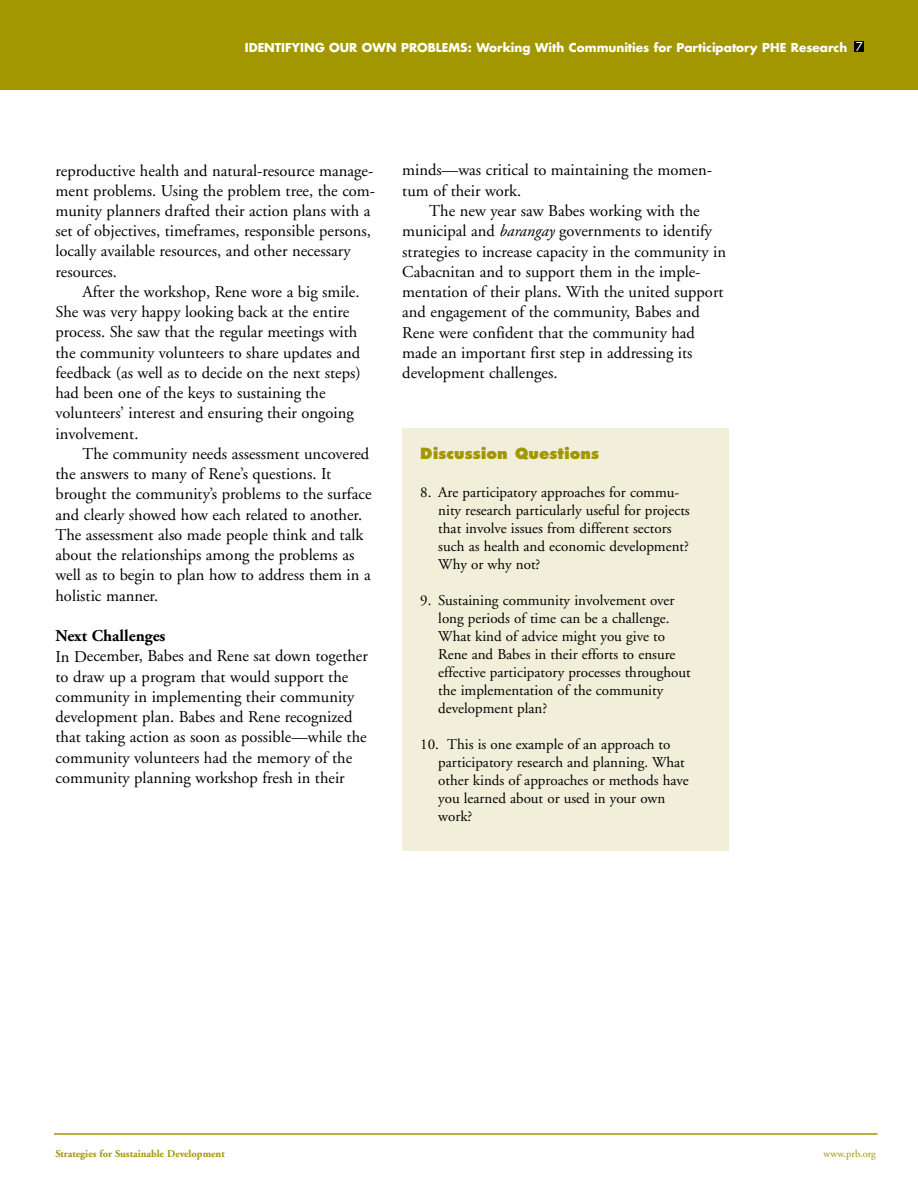
<style>
.page{position:relative;width:918px;height:1188px;background:#fff}
.page>*{position:absolute;margin:0;border:0;box-sizing:border-box;transform-origin:0 0}
.t1{font:16.5px/20.2px "Adobe Garamond";color:#000}
.t2{font:700 16.5px "Adobe Garamond";color:#000}
.t3{font:15px/18px "Adobe Garamond";color:#000}
.t4{font:800 15px "Futura";color:#a39700}
.t5{font:700 12px "Futura";color:#fff}
.t6{font:12px "Futura";color:#fff}
.t7{font:700 10.5px "Adobe Garamond";color:#a39700}
.t8{font:10.5px "Adobe Garamond";color:#a39700}
.s1{font-style:italic}
</style>
<div class="page">
<div style="left:0;top:0;width:918px;height:90px;background:#a39700"></div>
<div style="left:854px;top:41px;width:10px;height:11px;background:#000"></div>
<hr style="left:54px;top:1133px;width:824px;height:2px;background:#a39700">
<div style="left:402px;top:428px;width:327px;height:422px;background:#f1efd9"></div>
<p class="t5" style="left:245px;top:42px;width:604px">IDENTIFYING OUR OWN PROBLEMS: Working With Communities for Participatory PHE Research</p>
<p class="t6" style="left:856px;top:40px;width:8px">7</p>
<p class="t1" style="left:56px;top:162px;width:321px">reproductive health and natural-resource manage&shy;ment problems. Using the problem tree, the com&shy;munity planners drafted their action plans with a set of objectives, timeframes, responsible persons, locally available resources, and other necessary resources.</p>
<p class="t1" style="left:56px;top:283px;width:307px;text-indent:27px">After the workshop, Rene wore a big smile.<br>She was very happy looking back at the entire process. She saw that the regular meetings with the community volunteers to share updates and feedback (as well as to decide on the next steps) had been one of the keys to sustaining the volunteers’ interest and ensuring their ongoing involvement.</p>
<p class="t1" style="left:56px;top:445px;width:318px;text-indent:27px">The community needs assessment uncovered the answers to many of Rene’s questions. It brought the community’s problems to the surface and clearly showed how each related to another.<br>The assessment also made people think and talk about the relationships among the problems as well as to begin to plan how to address them in a holistic manner.</p>
<p class="t2" style="left:56px;top:629px;width:112px">Next Challenges</p>
<p class="t1" style="left:56px;top:648px;width:314px">In December, Babes and Rene sat down together to draw up a program that would support the community in implementing their community development plan. Babes and Rene recognized that taking action as soon as possible—while the community volunteers had the memory of the community planning workshop fresh in their</p>
<p class="t1" style="left:402px;top:162px;width:311px">minds—was critical to maintaining the momen&shy;tum of their work.</p>
<p class="t1" style="left:402px;top:202px;width:325px;text-indent:27px">The new year saw Babes working with the municipal and <span class="s1">barangay</span> governments to identify strategies to increase capacity in the community in Cabacnitan and to support them in the imple&shy;mentation of their plans. With the united support and engagement of the community, Babes and Rene were confident that the community had made an important first step in addressing its development challenges.</p>
<p class="t4" style="left:420px;top:447px;width:180px">Discussion Questions</p>
<p class="t3" style="left:438px;top:485px;width:253px;text-indent:-18px">8. Are participatory approaches for commu&shy;nity research particularly useful for projects that involve issues from different sectors such as health and economic development?<br>Why or why not?</p>
<p class="t3" style="left:438px;top:593px;width:254px;text-indent:-18px">9. Sustaining community involvement over long periods of time can be a challenge.<br>What kind of advice might you give to Rene and Babes in their efforts to ensure effective participatory processes throughout the implementation of the community development plan?</p>
<p class="t3" style="left:438px;top:737px;width:252px;text-indent:-18px">10. This is one example of an approach to participatory research and planning. What other kinds of approaches or methods have you learned about or used in your own work?</p>
<p class="t7" style="left:56px;top:1149px;width:171px">Strategies for Sustainable Development</p>
<p class="t8" style="left:824px;top:1149px;width:54px">www.prb.org</p>
</div>
